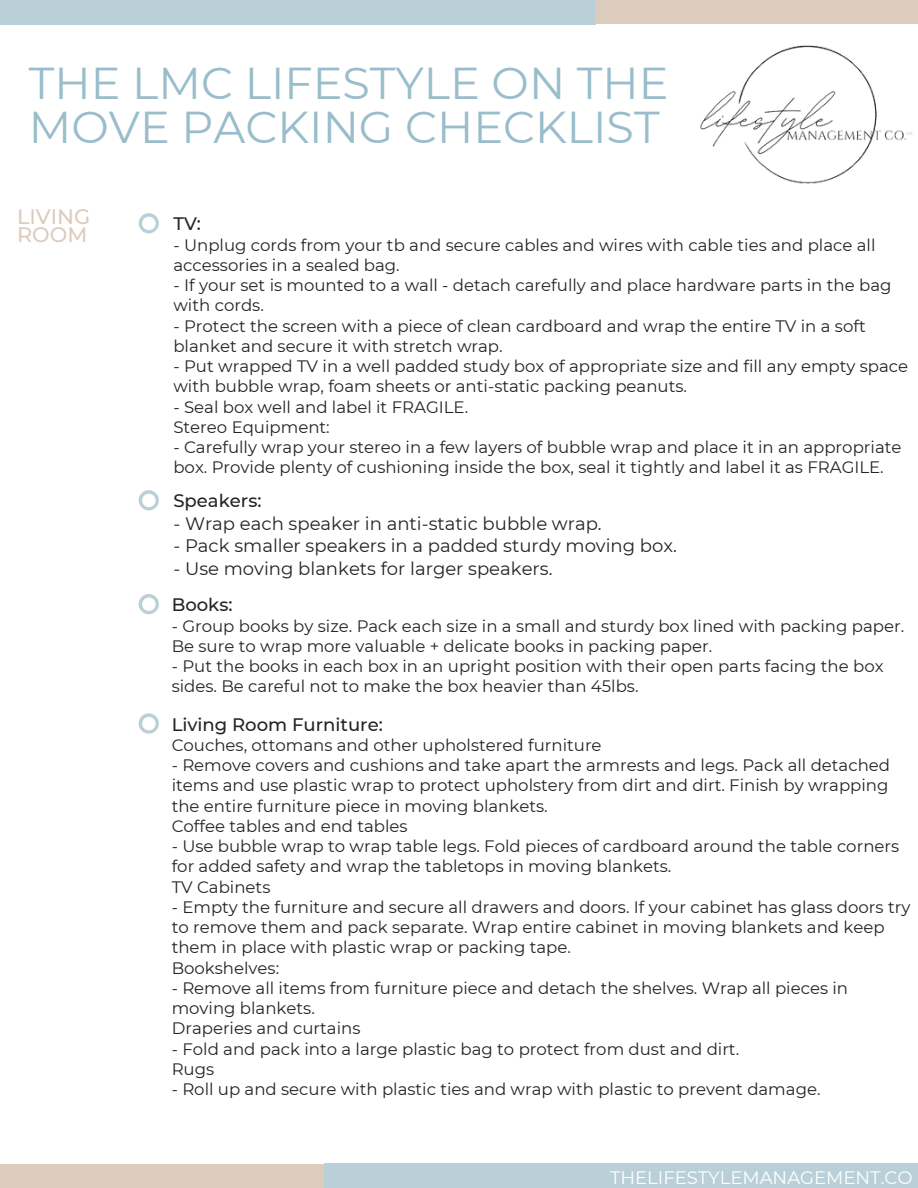
<style>
.page{position:relative;width:918px;height:1188px;background:#fff}
.page>*{position:absolute;margin:0;border:0;box-sizing:border-box;transform-origin:0 0}
.t1{font:44.55px/43.8px "Montserrat";color:#99bdcb}
.t2{font:500 20.85px "Montserrat";color:#dbccbe}
.t3{font:18px "Montserrat";color:#232425}
.t4{font:500 18px "Montserrat";color:#232425}
.t5{font:18px "Montserrat";color:#fff}
.t6{font:16.5px/20.2px "Montserrat";color:#232425}
</style>
<div class="page">
<div style="left:0;top:0;width:595px;height:24px;background:#bad0d8"></div>
<div style="left:324px;top:1163px;width:594px;height:25px;background:#bad0d8"></div>
<div style="left:595px;top:0;width:323px;height:24px;background:#dbccbe"></div>
<div style="left:0;top:1164px;width:324px;height:24px;background:#dbccbe"></div>
<img style="left:700px;top:45px;width:213px;height:139px">
<div style="left:139px;top:213px;width:20px;height:20px;background:#bad0d8;border-radius:50%"></div>
<div style="left:142px;top:217px;width:14px;height:13px;background:#fff;border-radius:50%"></div>
<div style="left:139px;top:713px;width:20px;height:21px;background:#bad0d8;border-radius:50%"></div>
<div style="left:142px;top:717px;width:14px;height:13px;background:#fff;border-radius:50%"></div>
<div style="left:139px;top:490px;width:20px;height:20px;background:#bad0d8;border-radius:50%"></div>
<div style="left:142px;top:494px;width:14px;height:13px;background:#fff;border-radius:50%"></div>
<div style="left:139px;top:594px;width:20px;height:20px;background:#bad0d8;border-radius:50%"></div>
<div style="left:142px;top:598px;width:14px;height:13px;background:#fff;border-radius:50%"></div>
<p class="t1" style="left:29px;top:61px;width:641px">THE LMC LIFESTYLE ON THE<br>MOVE PACKING CHECKLIST</p>
<p class="t2" style="left:17px;top:204px;width:75px">LIVING</p>
<p class="t2" style="left:17px;top:222px;width:72px">ROOM</p>
<p class="t4" style="left:173px;top:213px;width:29px">TV:</p>
<p class="t6" style="left:173px;top:235px;width:704px">- Unplug cords from your tb and secure cables and wires with cable ties and place all accessories in a sealed bag.</p>
<p class="t6" style="left:173px;top:275px;width:720px">- If your set is mounted to a wall - detach carefully and place hardware parts in the bag with cords.</p>
<p class="t6" style="left:173px;top:316px;width:694px">- Protect the screen with a piece of clean cardboard and wrap the entire TV in a soft blanket and secure it with stretch wrap.</p>
<p class="t6" style="left:173px;top:356px;width:736px">- Put wrapped TV in a well padded study box of appropriate size and fill any empty space with bubble wrap, foam sheets or anti-static packing peanuts.</p>
<p class="t6" style="left:173px;top:397px;width:296px">- Seal box well and label it FRAGILE.</p>
<p class="t6" style="left:173px;top:417px;width:158px">Stereo Equipment:</p>
<p class="t6" style="left:173px;top:437px;width:730px">- Carefully wrap your stereo in a few layers of bubble wrap and place it in an appropriate box. Provide plenty of cushioning inside the box, seal it tightly and label it as FRAGILE.</p>
<p class="t4" style="left:173px;top:490px;width:90px">Speakers:</p>
<p class="t3" style="left:173px;top:513px;width:430px">- Wrap each speaker in anti-static bubble wrap.</p>
<p class="t3" style="left:173px;top:535px;width:505px">- Pack smaller speakers in a padded sturdy moving box.</p>
<p class="t3" style="left:173px;top:558px;width:381px">- Use moving blankets for larger speakers.</p>
<p class="t4" style="left:172px;top:594px;width:62px">Books:</p>
<p class="t6" style="left:172px;top:615px;width:734px">- Group books by size. Pack each size in a small and sturdy box lined with packing paper.<br>Be sure to wrap more valuable + delicate books in packing paper.</p>
<p class="t6" style="left:172px;top:656px;width:713px">- Put the books in each box in an upright position with their open parts facing the box sides. Be careful not to make the box heavier than 45lbs.</p>
<p class="t4" style="left:172px;top:713px;width:213px">Living Room Furniture:</p>
<p class="t6" style="left:172px;top:735px;width:431px">Couches, ottomans and other upholstered furniture</p>
<p class="t6" style="left:172px;top:755px;width:720px;text-align:justify">- Remove covers and cushions and take apart the armrests and legs. Pack all detached items and use plastic wrap to protect upholstery from dirt and dirt. Finish by wrapping the entire furniture piece in moving blankets.</p>
<p class="t6" style="left:172px;top:816px;width:238px">Coffee tables and end tables</p>
<p class="t6" style="left:172px;top:836px;width:729px">- Use bubble wrap to wrap table legs. Fold pieces of cardboard around the table corners for added safety and wrap the tabletops in moving blankets.</p>
<p class="t6" style="left:172px;top:877px;width:100px">TV Cabinets</p>
<p class="t6" style="left:172px;top:897px;width:740px">- Empty the furniture and secure all drawers and doors. If your cabinet has glass doors try to remove them and pack separate. Wrap entire cabinet in moving blankets and keep them in place with plastic wrap or packing tape.</p>
<p class="t6" style="left:172px;top:958px;width:109px">Bookshelves:</p>
<p class="t6" style="left:172px;top:978px;width:678px">- Remove all items from furniture piece and detach the shelves. Wrap all pieces in moving blankets.</p>
<p class="t6" style="left:172px;top:1018px;width:190px">Draperies and curtains</p>
<p class="t6" style="left:172px;top:1039px;width:569px">- Fold and pack into a large plastic bag to protect from dust and dirt.</p>
<p class="t6" style="left:172px;top:1059px;width:44px">Rugs</p>
<p class="t6" style="left:172px;top:1079px;width:650px">- Roll up and secure with plastic ties and wrap with plastic to prevent damage.</p>
<p class="t5" style="left:610px;top:1167px;width:304px">THELIFESTYLEMANAGEMENT.CO</p>
</div>
